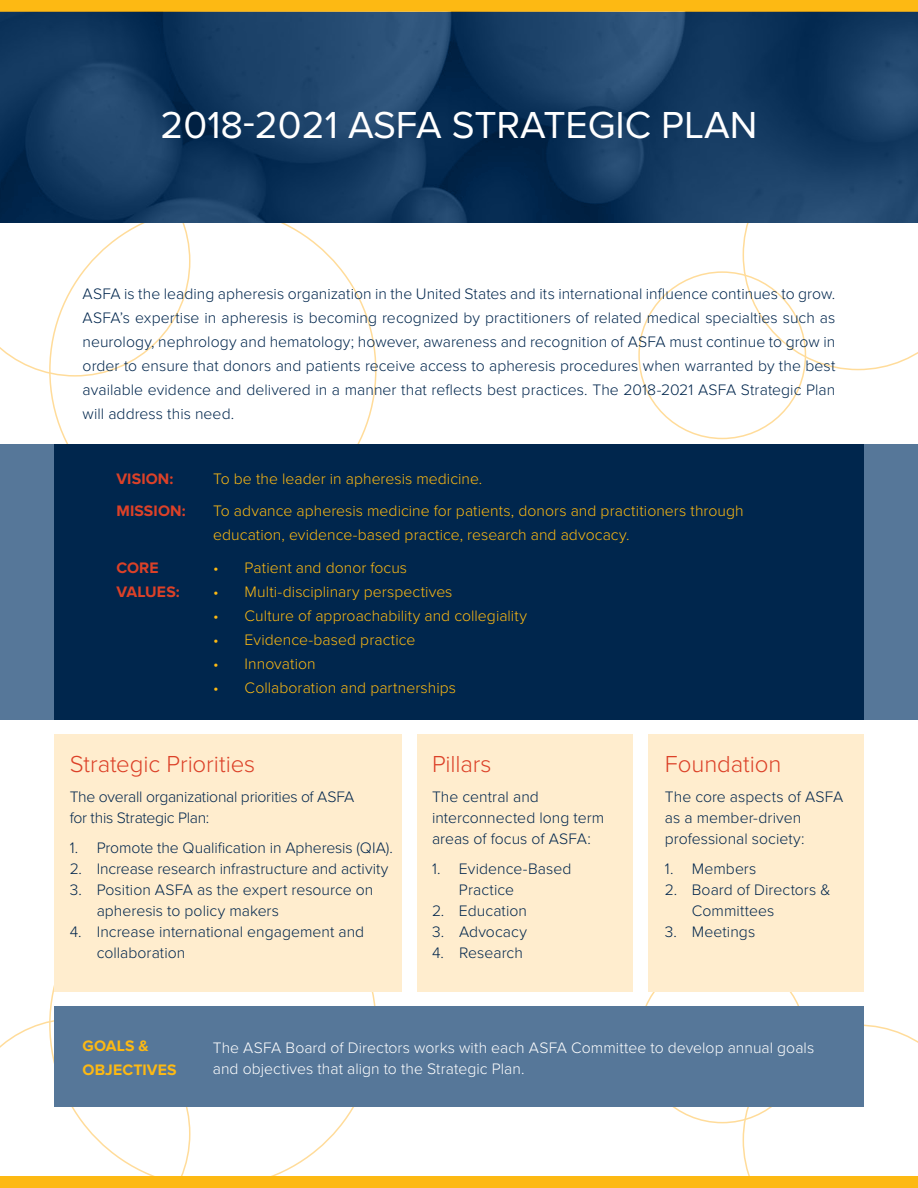
<style>
.page{position:relative;width:918px;height:1188px;background:#fff}
.page>*{position:absolute;margin:0;border:0;box-sizing:border-box;transform-origin:0 0}
.t1{font:39px "Proxima Nova";color:#fff}
.t2{font:300 24px "Proxima Nova";letter-spacing:-.005em;color:#dc4128}
.t3{font:300 15.75px/21px "Proxima Nova";color:#00264d}
.t4{font:300 15.75px/24px "Proxima Nova";letter-spacing:.005em;color:#fdb913}
.t5{font:300 15.75px/21px "Proxima Nova";letter-spacing:.005em;color:#fff}
.t6{font:700 15.75px "Proxima Nova";letter-spacing:.01em;color:#dc4128}
.t7{font:700 15.75px/24px "Proxima Nova";letter-spacing:.01em;color:#fdb913}
</style>
<div class="page">
<div style="left:0;top:0;width:918px;height:12px;background:#fdb913"></div>
<svg style="left:0;top:222px;width:190px;height:155px"></svg>
<svg style="left:743px;top:222px;width:175px;height:148px"></svg>
<svg style="left:0;top:1020px;width:190px;height:156px"></svg>
<svg style="left:743px;top:1024px;width:175px;height:152px"></svg>
<div style="left:0;top:444px;width:918px;height:276px;background:#567799"></div>
<div style="left:54px;top:735px;width:348px;height:257px;background:#ffedce"></div>
<div style="left:54px;top:1007px;width:810px;height:100px;background:#567799"></div>
<div style="left:417px;top:735px;width:216px;height:257px;background:#ffedce"></div>
<div style="left:648px;top:735px;width:216px;height:257px;background:#ffedce"></div>
<div style="left:54px;top:444px;width:810px;height:276px;background:#00264d"></div>
<svg style="left:0;top:12px;width:918px;height:210px;background:#153b61"></svg>
<div style="left:0;top:1176px;width:918px;height:12px;background:#fdb913"></div>
<h1 class="t1" style="left:161px;top:102px;width:598px">2018-2021 ASFA STRATEGIC PLAN</h1>
<p class="t3" style="left:83px;top:282px;width:754px;line-height:24px;text-align:justify">ASFA is the leading apheresis organization in the United States and its international influence continues to grow.<br>ASFA’s expertise in apheresis is becoming recognized by practitioners of related medical specialties such as neurology, nephrology and hematology; however, awareness and recognition of ASFA must continue to grow in order to ensure that donors and patients receive access to apheresis procedures when warranted by the best available evidence and delivered in a manner that reflects best practices. The 2018-2021 ASFA Strategic Plan will address this need.</p>
<p class="t6" style="left:116px;top:469px;width:59px">VISION:</p>
<p class="t4" style="left:213px;top:467px;width:271px">To be the leader in apheresis medicine.</p>
<p class="t6" style="left:116px;top:502px;width:71px">MISSION:</p>
<p class="t4" style="left:213px;top:500px;width:532px">To advance apheresis medicine for patients, donors and practitioners through education, evidence-based practice, research and advocacy.</p>
<p class="t6" style="left:116px;top:559px;width:44px">CORE</p>
<p class="t4" style="left:213px;top:557px;width:196px">• Patient and donor focus</p>
<p class="t6" style="left:116px;top:583px;width:65px">VALUES:</p>
<p class="t4" style="left:213px;top:581px;width:241px">• Multi-disciplinary perspectives</p>
<p class="t4" style="left:213px;top:605px;width:315px">• Culture of approachability and collegiality</p>
<p class="t4" style="left:213px;top:629px;width:204px">• Evidence-based practice</p>
<p class="t4" style="left:213px;top:653px;width:104px">• Innovation</p>
<p class="t4" style="left:213px;top:677px;width:244px">• Collaboration and partnerships</p>
<h2 class="t2" style="left:70px;top:750px;width:187px">Strategic Priorities</h2>
<p class="t3" style="left:70px;top:787px;width:286px">The overall organizational priorities of ASFA for this Strategic Plan:</p>
<p class="t3" style="left:70px;top:838px;width:325px">1. Promote the Qualification in Apheresis (QIA).</p>
<p class="t3" style="left:70px;top:859px;width:320px">2. Increase research infrastructure and activity</p>
<p class="t3" style="left:97px;top:880px;width:278px;text-indent:-27px">3. Position ASFA as the expert resource on apheresis to policy makers</p>
<p class="t3" style="left:97px;top:922px;width:269px;text-indent:-27px">4. Increase international engagement and collaboration</p>
<h2 class="t2" style="left:432px;top:750px;width:61px">Pillars</h2>
<p class="t3" style="left:432px;top:787px;width:174px">The central and interconnected long term areas of focus of ASFA:</p>
<p class="t3" style="left:459px;top:859px;width:114px;text-indent:-27px">1. Evidence-Based<br>Practice</p>
<p class="t3" style="left:432px;top:901px;width:97px">2. Education</p>
<p class="t3" style="left:432px;top:922px;width:96px">3. Advocacy</p>
<p class="t3" style="left:432px;top:943px;width:92px">4. Research</p>
<h2 class="t2" style="left:665px;top:750px;width:118px">Foundation</h2>
<p class="t3" style="left:665px;top:787px;width:180px">The core aspects of ASFA as a member-driven professional society:</p>
<p class="t3" style="left:665px;top:859px;width:93px">1. Members</p>
<p class="t3" style="left:692px;top:880px;width:140px;text-indent:-27px">2. Board of Directors &amp;<br>Committees</p>
<p class="t3" style="left:665px;top:922px;width:92px">3. Meetings</p>
<p class="t7" style="left:83px;top:1035px;width:96px">GOALS &amp;<br>OBJECTIVES</p>
<p class="t5" style="left:213px;top:1038px;width:603px">The ASFA Board of Directors works with each ASFA Committee to develop annual goals and objectives that align to the Strategic Plan.</p>
</div>
